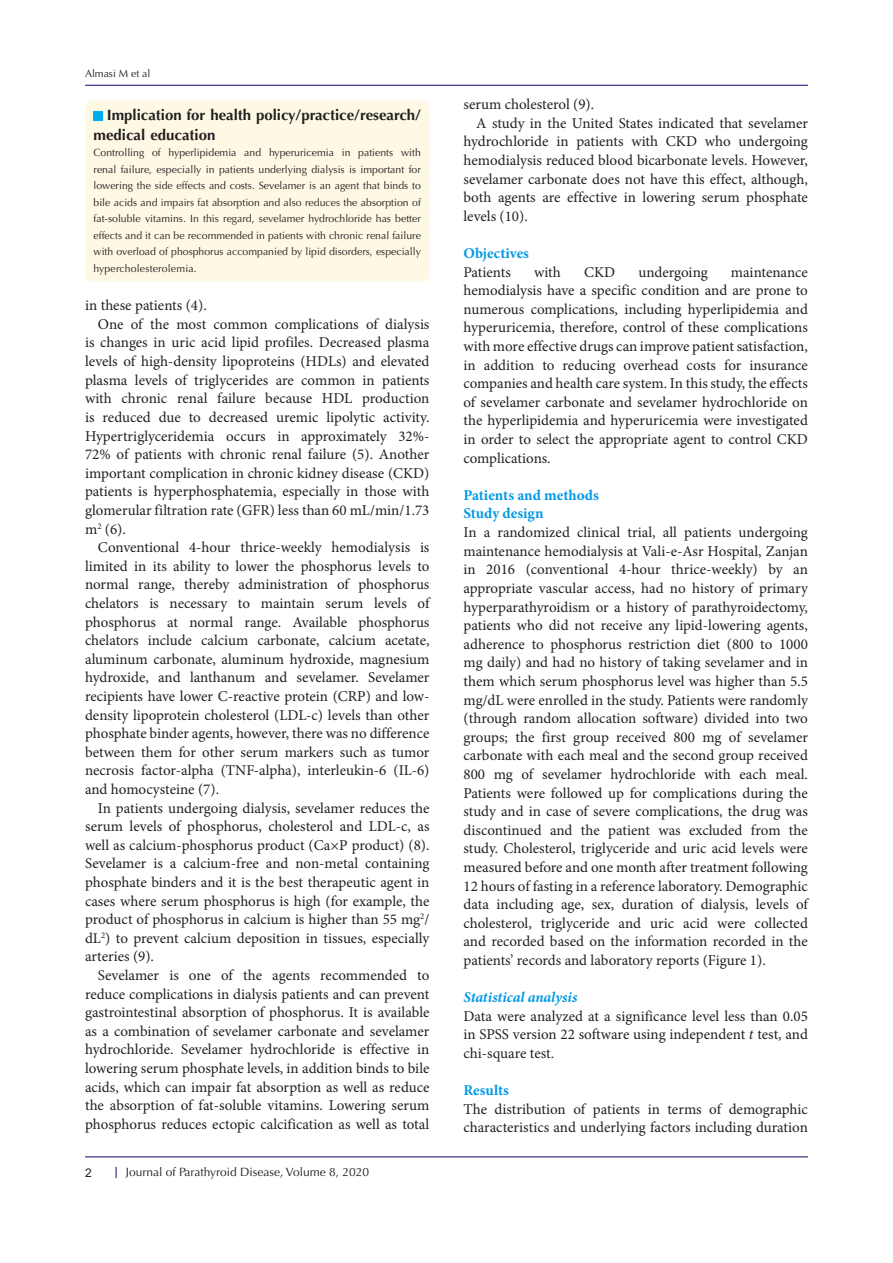
<style>
.page{position:relative;width:893px;height:1263px;background:#fff}
.page>*{position:absolute;margin:0;border:0;box-sizing:border-box;transform-origin:0 0}
.t1{font:15px/18.6px "Minion Pro";color:#231f20;text-align:justify}
.t2{font:700 15px/19.5px "Optima LT Std";color:#231f20}
.t3{font:700 15px "Minion Pro";color:#0099e5}
.t4{font:italic 700 15px "Minion Pro";letter-spacing:-.005em;color:#0099e5}
.t5{font:12px "Optima LT Std";color:#231f20}
.t6{font:12px "Arial";color:#231f20}
.t7{font:10.5px/16.5px "Optima LT Std";color:#231f20;text-align:justify}
.s1{font-style:italic}
</style>
<div class="page">
<hr style="left:85px;top:1156px;width:723px;height:1px;background:#190066">
<hr style="left:85px;top:85px;width:723px;height:1px;background:#190066">
<div style="left:85px;top:101px;width:344px;height:180px;background:#fef9e5;border-radius:6px"></div>
<div style="left:94px;top:111px;width:9px;height:9px;background:#00aeef"></div>
<p class="t7" style="left:85px;top:66px;width:67px">Almasi M et al</p>
<p class="t2" style="left:94px;top:106px;width:329px;text-indent:13px">Implication for health policy/practice/research/ medical education</p>
<p class="t7" style="left:94px;top:145px;width:329px">Controlling of hyperlipidemia and hyperuricemia in patients with renal failure, especially in patients underlying dialysis is important for lowering the side effects and costs. Sevelamer is an agent that binds to bile acids and impairs fat absorption and also reduces the absorption of fat-soluble vitamins. In this regard, sevelamer hydrochloride has better effects and it can be recommended in patients with chronic renal failure with overload of phosphorus accompanied by lipid disorders, especially hypercholesterolemia.</p>
<p class="t1" style="left:85px;top:296px;width:123px">in these patients (4).</p>
<p class="t1" style="left:85px;top:315px;width:346px;text-indent:13px">One of the most common complications of dialysis is changes in uric acid lipid profiles. Decreased plasma levels of high-density lipoproteins (HDLs) and elevated plasma levels of triglycerides are common in patients with chronic renal failure because HDL production is reduced due to decreased uremic lipolytic activity.<br>Hypertriglyceridemia occurs in approximately 32%- 72% of patients with chronic renal failure (5). Another important complication in chronic kidney disease (CKD) patients is hyperphosphatemia, especially in those with glomerular filtration rate (GFR) less than 60 mL/min/1.73 m<sup>2</sup> (6).</p>
<p class="t1" style="left:85px;top:538px;width:346px;text-indent:13px">Conventional 4-hour thrice-weekly hemodialysis is limited in its ability to lower the phosphorus levels to normal range, thereby administration of phosphorus chelators is necessary to maintain serum levels of phosphorus at normal range. Available phosphorus chelators include calcium carbonate, calcium acetate, aluminum carbonate, aluminum hydroxide, magnesium hydroxide, and lanthanum and sevelamer. Sevelamer recipients have lower C-reactive protein (CRP) and low&shy;density lipoprotein cholesterol (LDL-c) levels than other phosphate binder agents, however, there was no difference between them for other serum markers such as tumor necrosis factor-alpha (TNF-alpha), interleukin-6 (IL-6) and homocysteine (7).</p>
<p class="t1" style="left:85px;top:798px;width:346px;text-indent:13px">In patients undergoing dialysis, sevelamer reduces the serum levels of phosphorus, cholesterol and LDL-c, as well as calcium-phosphorus product (Ca×P product) (8).<br>Sevelamer is a calcium-free and non-metal containing phosphate binders and it is the best therapeutic agent in cases where serum phosphorus is high (for example, the product of phosphorus in calcium is higher than 55 mg<sup>2</sup>/ dL<sup>2</sup>) to prevent calcium deposition in tissues, especially arteries (9).</p>
<p class="t1" style="left:85px;top:966px;width:346px;text-indent:13px">Sevelamer is one of the agents recommended to reduce complications in dialysis patients and can prevent gastrointestinal absorption of phosphorus. It is available as a combination of sevelamer carbonate and sevelamer hydrochloride. Sevelamer hydrochloride is effective in lowering serum phosphate levels, in addition binds to bile acids, which can impair fat absorption as well as reduce the absorption of fat-soluble vitamins. Lowering serum phosphorus reduces ectopic calcification as well as total</p>
<p class="t6" style="left:85px;top:1164px;width:8px">2</p>
<p class="t5" style="left:126px;top:1165px;width:245px">Journal of Parathyroid Disease, Volume 8, 2020</p>
<p class="t1" style="left:463px;top:95px;width:132px">serum cholesterol (9).</p>
<p class="t1" style="left:463px;top:114px;width:346px;text-indent:13px">A study in the United States indicated that sevelamer hydrochloride in patients with CKD who undergoing hemodialysis reduced blood bicarbonate levels. However, sevelamer carbonate does not have this effect, although, both agents are effective in lowering serum phosphate levels (10).</p>
<p class="t3" style="left:463px;top:243px;width:67px">Objectives</p>
<p class="t1" style="left:463px;top:263px;width:49px">Patients</p>
<p class="t1" style="left:534px;top:263px;width:28px">with</p>
<p class="t1" style="left:584px;top:263px;width:33px">CKD</p>
<p class="t1" style="left:638px;top:263px;width:71px">undergoing</p>
<p class="t1" style="left:463px;top:263px;width:346px;text-indent:267px">maintenance hemodialysis have a specific condition and are prone to numerous complications, including hyperlipidemia and hyperuricemia, therefore, control of these complications with more effective drugs can improve patient satisfaction, in addition to reducing overhead costs for insurance companies and health care system. In this study, the effects of sevelamer carbonate and sevelamer hydrochloride on the hyperlipidemia and hyperuricemia were investigated in order to select the appropriate agent to control CKD complications.</p>
<p class="t3" style="left:463px;top:484px;width:137px">Patients and methods</p>
<p class="t3" style="left:463px;top:503px;width:82px">Study design</p>
<p class="t1" style="left:463px;top:523px;width:346px">In a randomized clinical trial, all patients undergoing maintenance hemodialysis at Vali-e-Asr Hospital, Zanjan in 2016 (conventional 4-hour thrice-weekly) by an appropriate vascular access, had no history of primary hyperparathyroidism or a history of parathyroidectomy, patients who did not receive any lipid-lowering agents, adherence to phosphorus restriction diet (800 to 1000 mg daily) and had no history of taking sevelamer and in them which serum phosphorus level was higher than 5.5 mg/dL were enrolled in the study. Patients were randomly (through random allocation software) divided into two groups; the first group received 800 mg of sevelamer carbonate with each meal and the second group received 800 mg of sevelamer hydrochloride with each meal.<br>Patients were followed up for complications during the study and in case of severe complications, the drug was discontinued and the patient was excluded from the study. Cholesterol, triglyceride and uric acid levels were measured before and one month after treatment following 12 hours of fasting in a reference laboratory. Demographic data including age, sex, duration of dialysis, levels of cholesterol, triglyceride and uric acid were collected and recorded based on the information recorded in the patients’ records and laboratory reports (Figure 1).</p>
<p class="t4" style="left:463px;top:987px;width:115px">Statistical analysis</p>
<p class="t1" style="left:463px;top:1007px;width:346px">Data were analyzed at a significance level less than 0.05 in SPSS version 22 software using independent <span class="s1">t</span> test, and chi-square test.</p>
<p class="t3" style="left:463px;top:1080px;width:47px">Results</p>
<p class="t1" style="left:463px;top:1100px;width:346px">The distribution of patients in terms of demographic characteristics and underlying factors including duration</p>
</div>
